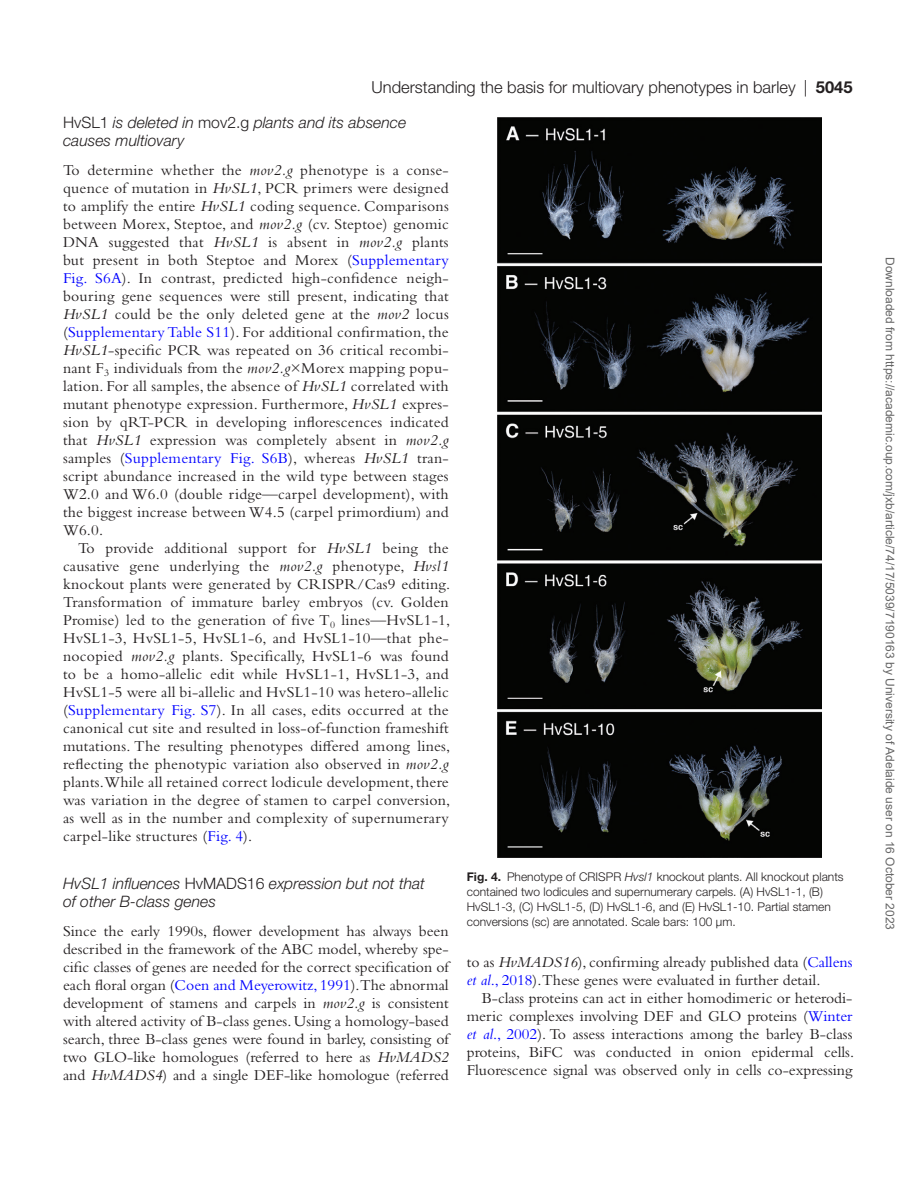
<style>
.page{position:relative;width:919px;height:1187px;background:#fff}
.page>*{position:absolute;margin:0;border:0;box-sizing:border-box;transform-origin:0 0}
.t1{font:300 16.5px "Helvetica Neue LT Std";color:#231f20}
.t2{font:15.75px/18px "Bembo Std";color:#231f20;text-align:justify}
.t3{font:italic 300 15.75px/18px "Helvetica Neue LT Std";color:#231f20}
.t4{font:300 12px/15px "Helvetica Neue LT Std";color:#231f20}
.t5{font:12px "Arial";color:#666}
.s1{font-weight:700}
.s2{font-style:normal}
.s3{font-style:italic}
.s4{color:#00f}
.s5{font-style:italic;color:#00f}
</style>
<div class="page">
<img style="left:497px;top:117px;width:324px;height:740px">
<p class="t1" style="left:371px;top:77px;width:482px">Understanding the basis for multiovary phenotypes in barley | <span class="s1">5045</span></p>
<p class="t3" style="left:63px;top:113px;width:345px"><span class="s2">HvSL1</span> is deleted in <span class="s2">mov2.g</span> plants and its absence causes multiovary</p>
<p class="t2" style="left:63px;top:161px;width:387px">To determine whether the <span class="s3">mov2.g</span> phenotype is a conse&shy;quence of mutation in <span class="s3">HvSL1</span>, PCR primers were designed to amplify the entire <span class="s3">HvSL1</span> coding sequence. Comparisons between Morex, Steptoe, and <span class="s3">mov2.g</span> (cv. Steptoe) genomic DNA suggested that <span class="s3">HvSL1</span> is absent in <span class="s3">mov2.g</span> plants but present in both Steptoe and Morex (<span class="s4">Supplementary Fig. S6A</span>). In contrast, predicted high-confidence neigh&shy;bouring gene sequences were still present, indicating that <span class="s3">HvSL1</span> could be the only deleted gene at the <span class="s3">mov2</span> locus (<span class="s4">Supplementary Table S11</span>). For additional confirmation, the <span class="s3">HvSL1</span>-specific PCR was repeated on 36 critical recombi&shy;nant F<sub>3</sub> individuals from the <span class="s3">mov2.g</span>×Morex mapping popu&shy;lation. For all samples, the absence of <span class="s3">HvSL1</span> correlated with mutant phenotype expression. Furthermore, <span class="s3">HvSL1</span> expres&shy;sion by qRT-PCR in developing inflorescences indicated that <span class="s3">HvSL1</span> expression was completely absent in <span class="s3">mov2.g </span>samples (<span class="s4">Supplementary Fig. S6B</span>), whereas <span class="s3">HvSL1</span> tran&shy;script abundance increased in the wild type between stages W2.0 and W6.0 (double ridge—carpel development), with the biggest increase between W4.5 (carpel primordium) and W6.0.</p>
<p class="t2" style="left:63px;top:539px;width:389px;text-indent:15px">To provide additional support for <span class="s3">HvSL1</span> being the causative gene underlying the <span class="s3">mov2.g</span> phenotype, <span class="s3">Hvsl1 </span>knockout plants were generated by CRISPR/Cas9 editing.<br>Transformation of immature barley embryos (cv. Golden Promise) led to the generation of five T<sub>0</sub> lines—HvSL1-1, HvSL1-3, HvSL1-5, HvSL1-6, and HvSL1-10—that phe&shy;nocopied <span class="s3">mov2.g</span> plants. Specifically, HvSL1-6 was found to be a homo-allelic edit while HvSL1-1, HvSL1-3, and HvSL1-5 were all bi-allelic and HvSL1-10 was hetero-allelic (<span class="s4">Supplementary Fig. S7</span>). In all cases, edits occurred at the canonical cut site and resulted in loss-of-function frameshift mutations. The resulting phenotypes differed among lines, reflecting the phenotypic variation also observed in <span class="s3">mov2.g </span>plants. While all retained correct lodicule development, there was variation in the degree of stamen to carpel conversion, as well as in the number and complexity of supernumerary carpel-like structures (<span class="s4">Fig. 4</span>).</p>
<p class="t3" style="left:63px;top:874px;width:363px">HvSL1 influences <span class="s2">HvMADS16</span> expression but not that of other B-class genes</p>
<p class="t2" style="left:63px;top:921px;width:387px">Since the early 1990s, flower development has always been described in the framework of the ABC model, whereby spe&shy;cific classes of genes are needed for the correct specification of each floral organ (<span class="s4">Coen and Meyerowitz, 1991</span>).The abnormal development of stamens and carpels in <span class="s3">mov2.g</span> is consistent with altered activity of B-class genes. Using a homology-based search, three B-class genes were found in barley, consisting of two GLO-like homologues (referred to here as <span class="s3">HvMADS2 </span>and <span class="s3">HvMADS4</span>) and a single DEF-like homologue (referred</p>
<p class="t4" style="left:467px;top:869px;width:378px"><span class="s1">Fig. 4.</span> Phenotype of CRISPR <span class="s3">Hvsl1</span> knockout plants. All knockout plants contained two lodicules and supernumerary carpels. (A) HvSL1-1, (B)<br>HvSL1-3, (C) HvSL1-5, (D) HvSL1-6, and (E) HvSL1-10. Partial stamen conversions (sc) are annotated. Scale bars: 100 µm.</p>
<p class="t2" style="left:466px;top:952px;width:387px">to as <span class="s3">HvMADS16</span>), confirming already published data (<span class="s4">Callens </span><span class="s5">et al</span><span class="s4">., 2018</span>).These genes were evaluated in further detail.</p>
<p class="t2" style="left:466px;top:988px;width:389px;text-indent:15px">B-class proteins can act in either homodimeric or heterodi&shy;meric complexes involving DEF and GLO proteins (<span class="s4">Winter </span><span class="s5">et al</span><span class="s4">., 2002</span>). To assess interactions among the barley B-class proteins, BiFC was conducted in onion epidermal cells.<br>Fluorescence signal was observed only in cells co-expressing</p>
<p class="t5" style="left:894px;top:257px;width:674px;rotate:90deg">Downloaded from https://academic.oup.com/jxb/article/74/17/5039/7190163 by University of Adelaide user on 16 October 2023</p>
</div>
